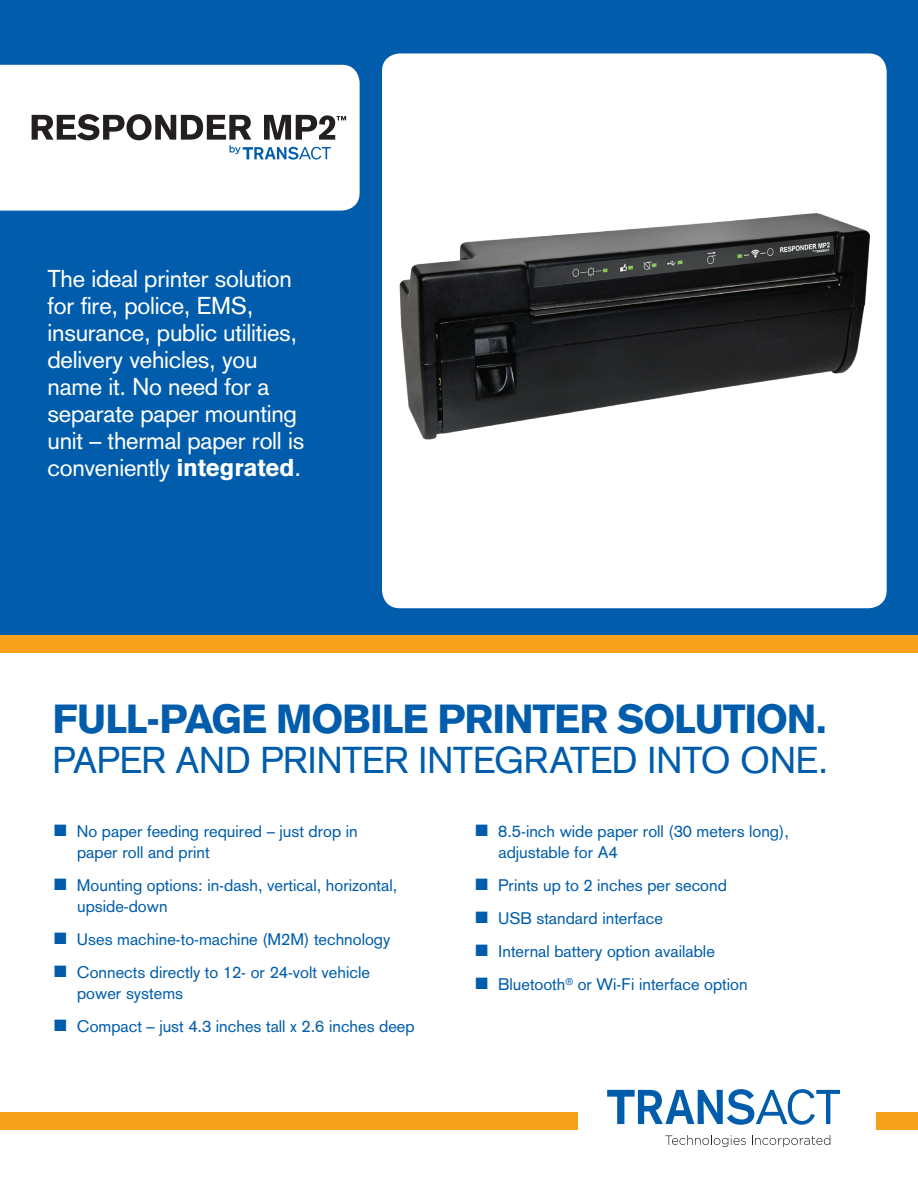
<style>
.page{position:relative;width:918px;height:1188px;background:#fff}
.page>*{position:absolute;margin:0;border:0;box-sizing:border-box;transform-origin:0 0}
.Head{font:900 40.05px "Akzidenz Grotesk";letter-spacing:-.025em;color:#015dab}
.Head-2{font:36.75px "Akzidenz Grotesk";letter-spacing:-.01em;color:#015dab}
.Front_Body_Copy{font:24px/27px "Akzidenz Grotesk";letter-spacing:-.01em;color:#fff}
.bullets{font:16.5px "Akzidenz Grotesk";color:#015dab}
.s1{font-weight:900}
</style>
<div class="page">
<div style="left:0;top:0;width:918px;height:635px;background:#015dab"></div>
<svg style="left:0;top:65px;width:360px;height:146px"></svg>
<div style="left:382px;top:53px;width:505px;height:555px;background:#fff;border-radius:18px"></div>
<div style="left:0;top:635px;width:918px;height:17px;background:#f6a01b"></div>
<div style="left:0;top:1112px;width:918px;height:18px;background:#f6a01b"></div>
<div style="left:578px;top:1084px;width:298px;height:74px;background:#fff"></div>
<svg style="left:607px;top:1089px;width:233px;height:36px"></svg>
<svg style="left:665px;top:1135px;width:81px;height:12px"></svg>
<svg style="left:752px;top:1135px;width:78px;height:12px"></svg>
<svg style="left:32px;top:114px;width:314px;height:46px"></svg>
<img style="left:399px;top:213px;width:471px;height:227px">
<p class="Front_Body_Copy" style="left:48px;top:265px;width:258px">The ideal printer solution for fire, police, EMS, insurance, public utilities, delivery vehicles, you name it. No need for a separate paper mounting unit – thermal paper roll is conveniently <span class="s1">integrated</span>.</p>
<p class="Head" style="left:52px;top:695px;width:776px">FULL-PAGE MOBILE PRINTER SOLUTION.</p>
<p class="Head-2" style="left:52px;top:739px;width:778px">PAPER AND PRINTER INTEGRATED INTO ONE.</p>
<p class="bullets" style="left:54px;top:822px;width:305px">■ No paper feeding required – just drop in</p>
<p class="bullets" style="left:77px;top:843px;width:134px">paper roll and print</p>
<p class="bullets" style="left:54px;top:876px;width:345px">■ Mounting options: in-dash, vertical, horizontal,</p>
<p class="bullets" style="left:77px;top:897px;width:92px">upside-down</p>
<p class="bullets" style="left:54px;top:930px;width:338px">■ Uses machine-to-machine (M2M) technology</p>
<p class="bullets" style="left:54px;top:963px;width:317px">■ Connects directly to 12- or 24-volt vehicle</p>
<p class="bullets" style="left:77px;top:984px;width:108px">power systems</p>
<p class="bullets" style="left:54px;top:1017px;width:362px">■ Compact – just 4.3 inches tall x 2.6 inches deep</p>
<p class="bullets" style="left:476px;top:822px;width:315px">■ 8.5-inch wide paper roll (30 meters long),</p>
<p class="bullets" style="left:498px;top:843px;width:121px">adjustable for A4</p>
<p class="bullets" style="left:476px;top:876px;width:253px">■ Prints up to 2 inches per second</p>
<p class="bullets" style="left:476px;top:909px;width:189px">■ USB standard interface</p>
<p class="bullets" style="left:476px;top:942px;width:241px">■ Internal battery option available</p>
<p class="bullets" style="left:476px;top:975px;width:274px">■ Bluetooth<sup>®</sup> or Wi-Fi interface option</p>
</div>
